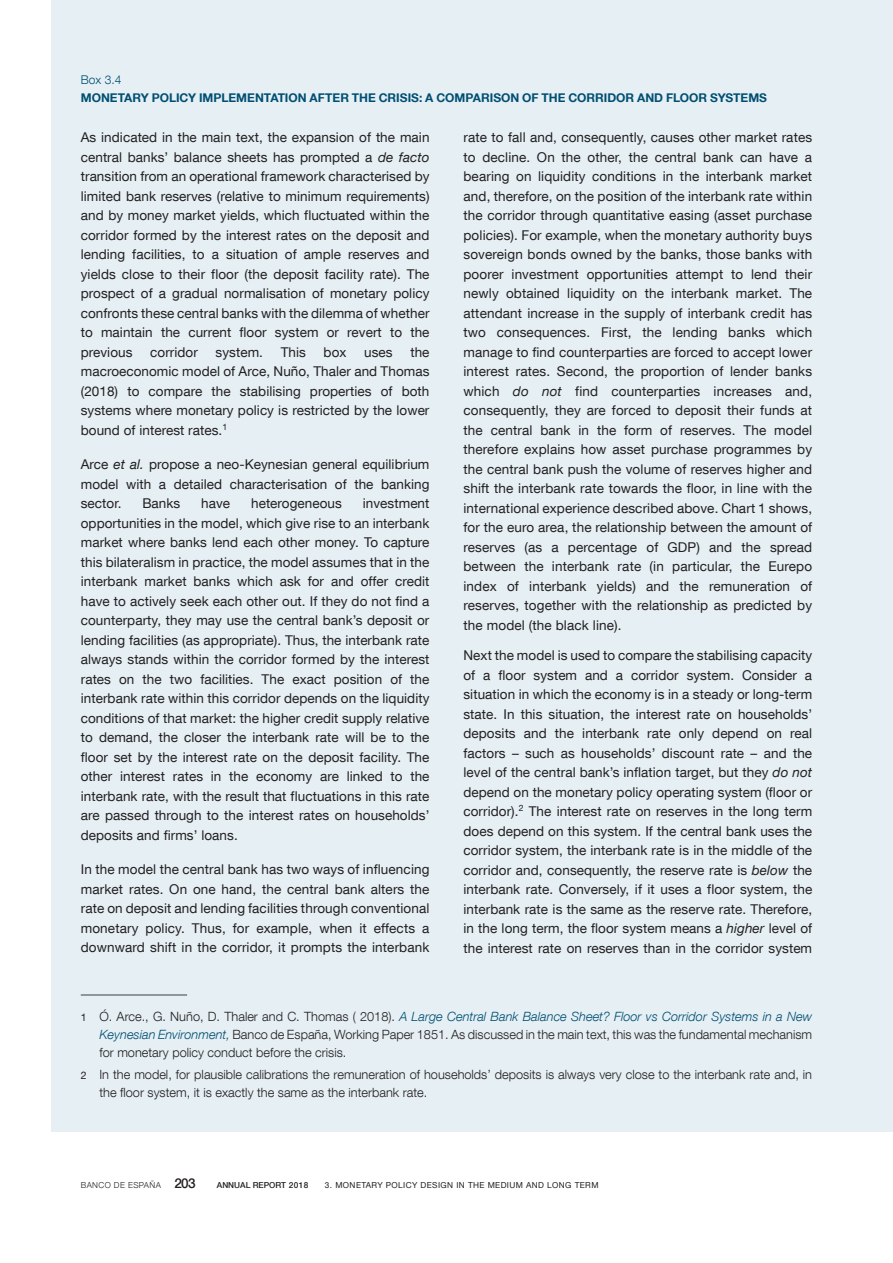
<style>
.page{position:relative;width:893px;height:1263px;background:#fff}
.page>*{position:absolute;margin:0;border:0;box-sizing:border-box;transform-origin:0 0}
.Texto_recuadro{font:13.5px/19.5px "Bd E Neue Helvetica";letter-spacing:.005em;color:#231f20;text-align:justify}
.Citas_recuadro{font:300 12.75px/18px "Bd E Neue Helvetica";color:#231f20;text-align:justify}
.Título_recuadro{font:700 12px "Bd E Neue Helvetica";color:#004e71}
.Numero_recuadro{font:300 12px "Bd E Neue Helvetica";color:#004e71}
.t1{font:8.25px "Bd E Neue Helvetica";letter-spacing:.05em;color:#231f20}
.t2{font:300 8.25px "Bd E Neue Helvetica";letter-spacing:.05em;color:#231f20}
.t3{font:500 8.25px "Bd E Neue Helvetica";color:#231f20}
.s1{font-style:italic}
.s2{font-weight:400;font-size:10.5px}
.s3{font-style:italic;color:#004e71}
.s4{font-weight:500;font-size:13.5px}
</style>
<div class="page">
<div style="left:51px;top:0;width:842px;height:1131px;background:#e5eff4"></div>
<hr style="left:81px;top:994px;width:106px;height:1px;background:#3e3e3f">
<p class="Numero_recuadro" style="left:81px;top:72px;width:42px">Box 3.4</p>
<p class="Título_recuadro" style="left:81px;top:90px;width:688px">MONETARY POLICY IMPLEMENTATION AFTER THE CRISIS: A COMPARISON OF THE CORRIDOR AND FLOOR SYSTEMS</p>
<p class="Texto_recuadro" style="left:81px;top:128px;width:350px">As indicated in the main text, the expansion of the main central banks’ balance sheets has prompted a <span class="s1">de facto </span>transition from an operational framework characterised by limited bank reserves (relative to minimum requirements) and by money market yields, which fluctuated within the corridor formed by the interest rates on the deposit and lending facilities, to a situation of ample reserves and yields close to their floor (the deposit facility rate). The prospect of a gradual normalisation of monetary policy confronts these central banks with the dilemma of whether to maintain the current floor system or revert to the previous</p>
<p class="Texto_recuadro" style="left:81px;top:342px;width:350px;text-indent:330px">the macroeconomic model of Arce, Nuño, Thaler and Thomas (2018) to compare the stabilising properties of both systems where monetary policy is restricted by the lower bound of interest rates.<sup>1</sup></p>
<p class="Texto_recuadro" style="left:81px;top:454px;width:350px">Arce <span class="s1">et al.</span> propose a neo-Keynesian general equilibrium model with a detailed characterisation of the banking sector.</p>
<p class="Texto_recuadro" style="left:150px;top:342px;width:49px">corridor</p>
<p class="Texto_recuadro" style="left:216px;top:342px;width:49px">system.</p>
<p class="Texto_recuadro" style="left:281px;top:342px;width:27px">This</p>
<p class="Texto_recuadro" style="left:324px;top:342px;width:24px">box</p>
<p class="Texto_recuadro" style="left:364px;top:342px;width:30px">uses</p>
<p class="Texto_recuadro" style="left:81px;top:493px;width:350px;text-indent:282px">investment opportunities in the model, which give rise to an interbank market where banks lend each other money. To capture this bilateralism in practice, the model assumes that in the interbank market banks which ask for and offer credit have to actively seek each other out. If they do not find a counterparty, they may use the central bank’s deposit or lending facilities (as appropriate). Thus, the interbank rate always stands within the corridor formed by the interest rates on the two facilities. The exact position of the interbank rate within this corridor depends on the liquidity conditions of that market: the higher credit supply relative to demand, the closer the interbank rate will be to the floor set by the interest rate on the deposit facility. The other interest rates in the economy are linked to the interbank rate, with the result that fluctuations in this rate are passed through to the interest rates on households’ deposits and firms’ loans.</p>
<p class="Texto_recuadro" style="left:81px;top:859px;width:350px">In the model the central bank has two ways of influencing market rates. On one hand, the central bank alters the rate on deposit and lending facilities through conventional monetary policy. Thus, for example, when it effects a downward shift in the corridor, it prompts the interbank</p>
<p class="Texto_recuadro" style="left:142px;top:493px;width:40px">Banks</p>
<p class="Texto_recuadro" style="left:201px;top:493px;width:30px">have</p>
<p class="Texto_recuadro" style="left:251px;top:493px;width:92px">heterogeneous</p>
<p class="Texto_recuadro" style="left:463px;top:128px;width:350px">rate to fall and, consequently, causes other market rates to decline. On the other, the central bank can have a bearing on liquidity conditions in the interbank market and, therefore, on the position of the interbank rate within the corridor through quantitative easing (asset purchase policies). For example, when the monetary authority buys sovereign bonds owned by the banks, those banks with poorer investment opportunities attempt to lend their newly obtained liquidity on the interbank market. The attendant increase in the supply of interbank credit has two consequences. First, the lending banks which manage to find counterparties are forced to accept lower interest rates. Second, the proportion of lender banks which <span class="s1">do not</span> find counterparties increases and, consequently, they are forced to deposit their funds at the central bank in the form of reserves. The model therefore explains how asset purchase programmes by the central bank push the volume of reserves higher and shift the interbank rate towards the floor, in line with the international experience described above. Chart 1 shows, for the euro area, the relationship between the amount of reserves (as a percentage of GDP) and the spread between the interbank rate (in particular, the Eurepo index of interbank yields) and the remuneration of reserves, together with the relationship as predicted by the model (the black line).</p>
<p class="Texto_recuadro" style="left:463px;top:645px;width:350px">Next the model is used to compare the stabilising capacity of a floor system and a corridor system. Consider a situation in which the economy is in a steady or long-term state. In this situation, the interest rate on households’ deposits and the interbank rate only depend on real factors – such as households’ discount rate – and the level of the central bank’s inflation target, but they <span class="s1">do not </span>depend on the monetary policy operating system (floor or corridor).<sup>2</sup> The interest rate on reserves in the long term does depend on this system. If the central bank uses the corridor system, the interbank rate is in the middle of the corridor and, consequently, the reserve rate is <span class="s1">below</span> the interbank rate. Conversely, if it uses a floor system, the interbank rate is the same as the reserve rate. Therefore, in the long term, the floor system means a <span class="s1">higher</span> level of the interest rate on reserves than in the corridor system</p>
<p class="Citas_recuadro" style="left:99px;top:1007px;width:714px;text-indent:-19px"><span class="s2">1</span> Ó. Arce., G. Nuño, D. Thaler and C. Thomas ( 2018). <span class="s3">A Large Central Bank Balance Sheet? Floor vs Corridor Systems in a New Keynesian Environment,</span> Banco de España, Working Paper 1851. As discussed in the main text, this was the fundamental mechanism for monetary policy conduct before the crisis.</p>
<p class="Citas_recuadro" style="left:99px;top:1065px;width:714px;text-indent:-19px"><span class="s2">2</span> In the model, for plausible calibrations the remuneration of households’ deposits is always very close to the interbank rate and, in the floor system, it is exactly the same as the interbank rate.</p>
<p class="t2" style="left:81px;top:1180px;width:116px">BANCO DE ESPAÑA <span class="s4">203</span></p>
<p class="t3" style="left:217px;top:1180px;width:93px">ANNUAL REPORT 2018</p>
<p class="t1" style="left:325px;top:1180px;width:275px">3. MONETARY POLICY DESIGN IN THE MEDIUM AND LONG TERM</p>
</div>
